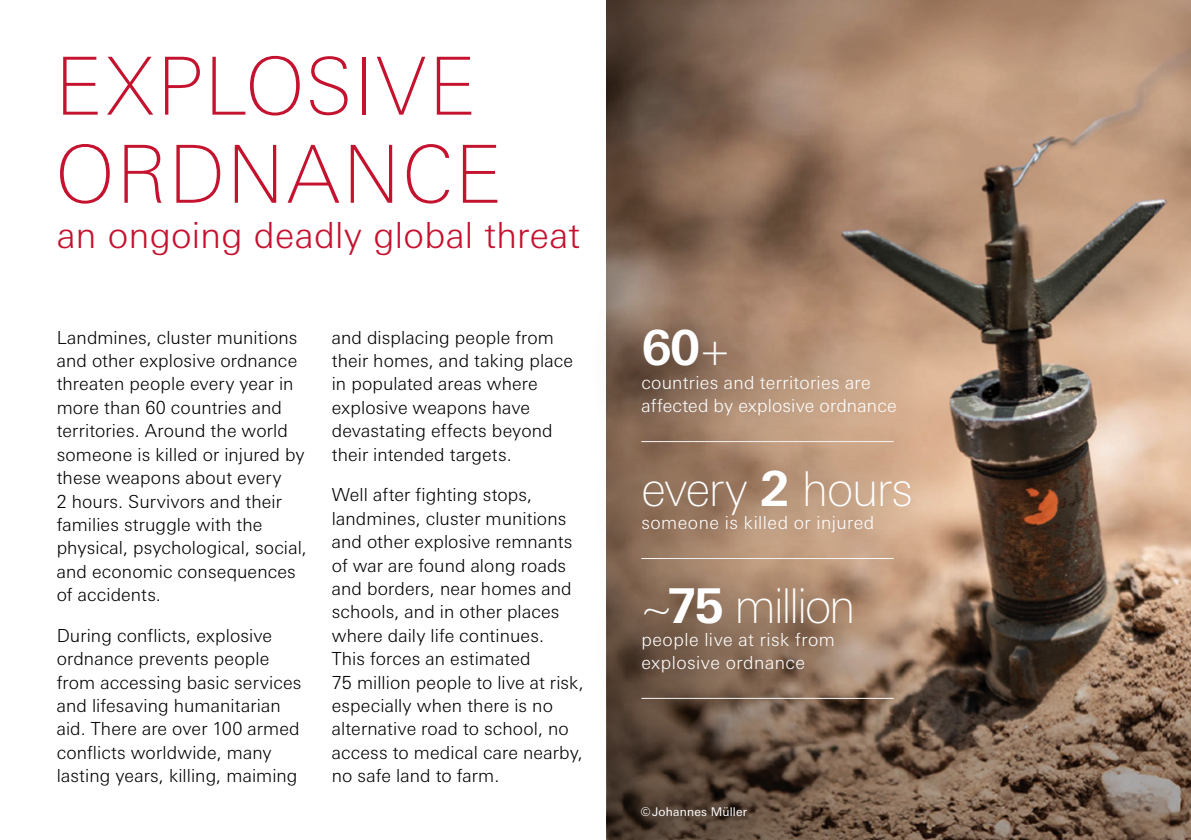
<style>
.page{position:relative;width:1191px;height:840px;background:#fff}
.page>*{position:absolute;margin:0;border:0;box-sizing:border-box;transform-origin:0 0}
.H1_Thin_40pt_AllCaps{font:100 80px/88px "Linotype Univers Basic";letter-spacing:.02em;color:#c4122f}
.Body_Text_9pts{font:100 48px "Linotype Univers Basic";letter-spacing:-.035em;color:#fff}
.Body_Text_9pts-2{font:700 48px "Linotype Univers Basic";color:#fff}
.Highlight_Light_18pts_Red{font:300 36px "Linotype Univers Basic";letter-spacing:.005em;color:#c4122f}
.Body_Text_9pts-3{font:300 18px/23.4px "Linotype Univers Basic";letter-spacing:.005em;color:#000}
.Body_Text_9pts-4{font:300 18px/23.4px "Linotype Univers Basic";letter-spacing:.02em;color:#fff}
.Body_Text_7_5pts{font:12px "Linotype Univers Basic";letter-spacing:.02em;color:#fff}
.s1{font-weight:100}
.s2{font-weight:700}
</style>
<div class="page">
<img style="left:607px;top:0;width:584px;height:567px">
<svg style="left:607px;top:567px;width:584px;height:272px;background:#715a4a"></svg>
<div style="left:583px;top:269px;width:368px;height:205px;background:#000;opacity:.5"></div>
<div style="left:583px;top:410px;width:385px;height:180px;background:#000;opacity:.5"></div>
<div style="left:583px;top:524px;width:327px;height:207px;background:#000;opacity:.5"></div>
<div style="left:614px;top:777px;width:158px;height:62px;background:#000;opacity:.75"></div>
<p class="H1_Thin_40pt_AllCaps" style="left:55px;top:42px;width:448px">EXPLOSIVE<br>ORDNANCE</p>
<p class="Highlight_Light_18pts_Red" style="left:57px;top:214px;width:524px">an ongoing deadly global threat</p>
<p class="Body_Text_9pts-3" style="left:57px;top:325px;width:252px">Landmines, cluster munitions and other explosive ordnance threaten people every year in more than 60 countries and territories. Around the world someone is killed or injured by these weapons about every<br>2 hours. Survivors and their families struggle with the physical, psychological, social, and economic consequences of accidents.</p>
<p class="Body_Text_9pts-3" style="left:57px;top:623px;width:246px">During conflicts, explosive ordnance prevents people from accessing basic services and lifesaving humanitarian aid. There are over 100 armed conflicts worldwide, many lasting years, killing, maiming</p>
<p class="Body_Text_9pts-3" style="left:332px;top:325px;width:243px">and displacing people from their homes, and taking place in populated areas where explosive weapons have devastating effects beyond their intended targets.</p>
<p class="Body_Text_9pts-3" style="left:332px;top:482px;width:253px">Well after fighting stops, landmines, cluster munitions and other explosive remnants of war are found along roads and borders, near homes and schools, and in other places where daily life continues.<br>This forces an estimated<br>75 million people to live at risk, especially when there is no alternative road to school, no access to medical care nearby, no safe land to farm.</p>
<p class="Body_Text_9pts-2" style="left:641px;top:319px;width:90px">60<span class="s1">+</span></p>
<p class="Body_Text_9pts-4" style="left:641px;top:370px;width:257px">countries and territories are affected by explosive ordnance</p>
<p class="Body_Text_9pts" style="left:641px;top:461px;width:273px">every <span class="s2">2</span> hours</p>
<p class="Body_Text_9pts-4" style="left:641px;top:510px;width:234px">someone is killed or injured</p>
<p class="Body_Text_9pts" style="left:641px;top:578px;width:216px">~<span class="s2">75</span> million</p>
<p class="Body_Text_9pts-4" style="left:641px;top:627px;width:195px">people live at risk from explosive ordnance</p>
<p class="Body_Text_7_5pts" style="left:641px;top:804px;width:108px">©Johannes Müller</p>
</div>
